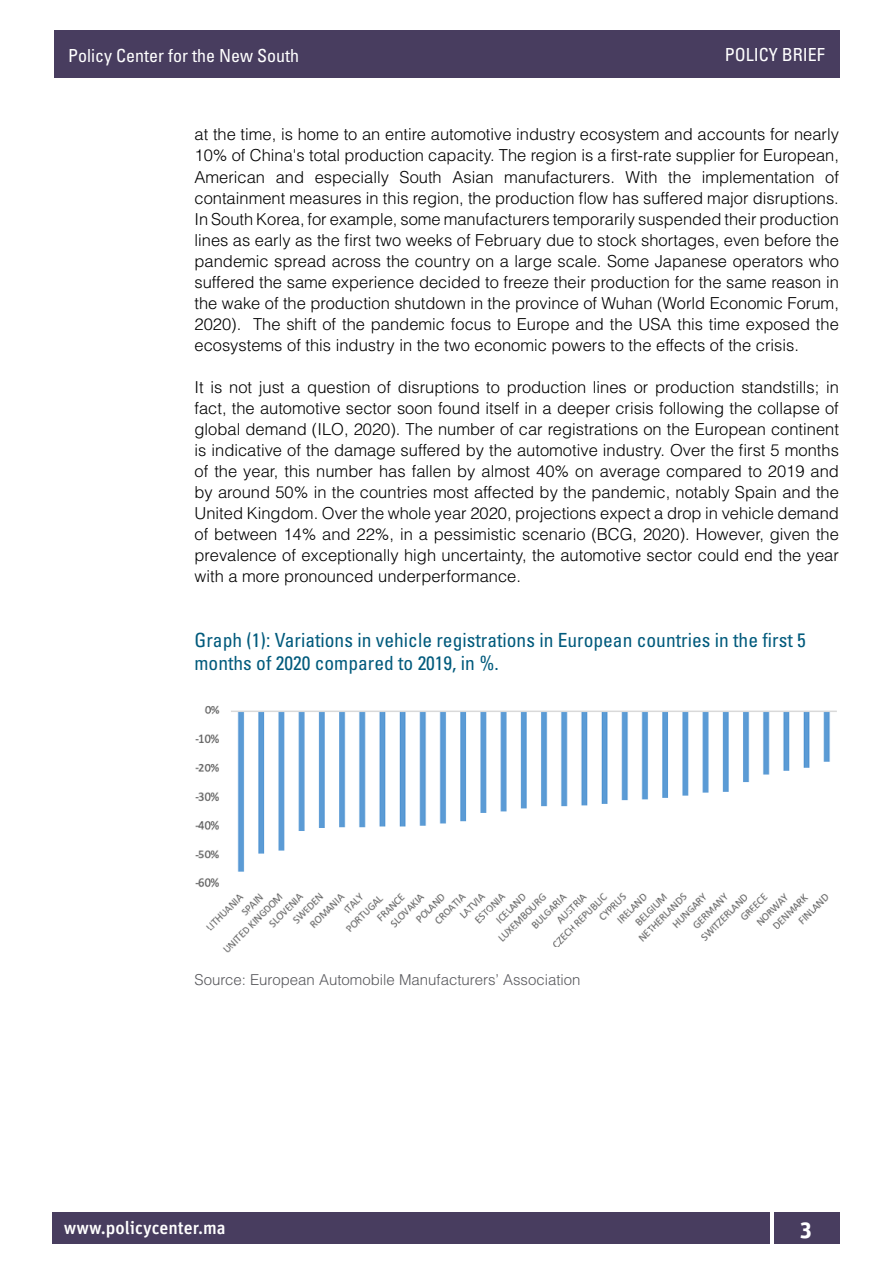
<style>
.page{position:relative;width:893px;height:1263px;background:#fff}
.page>*{position:absolute;margin:0;border:0;box-sizing:border-box;transform-origin:0 0}
.t1{font:700 22.5px "Unit Pro";color:#fff}
.t2{font:condensed 19.5px/23.4px "Univers LT Std";color:#005a7c}
.t3{font:condensed 18px "Univers LT Std";color:#fff}
.t4{font:500 18px "Unit Pro";color:#fff}
.t5{font:300 16.5px/21px "Helvetica LT Std";color:#000;text-align:justify}
.t6{font:300 15px "Helvetica LT Std";color:#58585c}
</style>
<div class="page">
<div style="left:52px;top:1212px;width:718px;height:31px;background:#483d5f"></div>
<div style="left:774px;top:1212px;width:65px;height:31px;background:#483d5f"></div>
<div style="left:54px;top:30px;width:785px;height:48px;background:#483d5f"></div>
<img style="left:195px;top:705px;width:642px;height:248px">
<p class="t3" style="left:68px;top:44px;width:232px">Policy Center for the New South</p>
<p class="t3" style="left:725px;top:43px;width:102px">POLICY BRIEF</p>
<p class="t5" style="left:195px;top:124px;width:646px">at the time, is home to an entire automotive industry ecosystem and accounts for nearly 10% of China's total production capacity. The region is a first-rate supplier for European, American and especially South Asian manufacturers. With the implementation of containment measures in this region, the production flow has suffered major disruptions.<br>In South Korea, for example, some manufacturers temporarily suspended their production lines as early as the first two weeks of February due to stock shortages, even before the pandemic spread across the country on a large scale. Some Japanese operators who suffered the same experience decided to freeze their production for the same reason in the wake of the production shutdown in the province of Wuhan (World Economic Forum, 2020). The shift of the pandemic focus to Europe and the USA this time exposed the ecosystems of this industry in the two economic powers to the effects of the crisis.</p>
<p class="t5" style="left:195px;top:376px;width:646px">It is not just a question of disruptions to production lines or production standstills; in fact, the automotive sector soon found itself in a deeper crisis following the collapse of global demand (ILO, 2020). The number of car registrations on the European continent is indicative of the damage suffered by the automotive industry. Over the first 5 months of the year, this number has fallen by almost 40% on average compared to 2019 and by around 50% in the countries most affected by the pandemic, notably Spain and the United Kingdom. Over the whole year 2020, projections expect a drop in vehicle demand of between 14% and 22%, in a pessimistic scenario (BCG, 2020). However, given the prevalence of exceptionally high uncertainty, the automotive sector could end the year with a more pronounced underperformance.</p>
<p class="t2" style="left:195px;top:628px;width:613px">Graph (1): Variations in vehicle registrations in European countries in the first 5 months of 2020 compared to 2019, in %.</p>
<p class="t6" style="left:195px;top:971px;width:388px">Source: European Automobile Manufacturers’ Association</p>
<p class="t4" style="left:64px;top:1216px;width:164px">www.policycenter.ma</p>
<h1 class="t1" style="left:800px;top:1214px;width:13px">3</h1>
</div>
